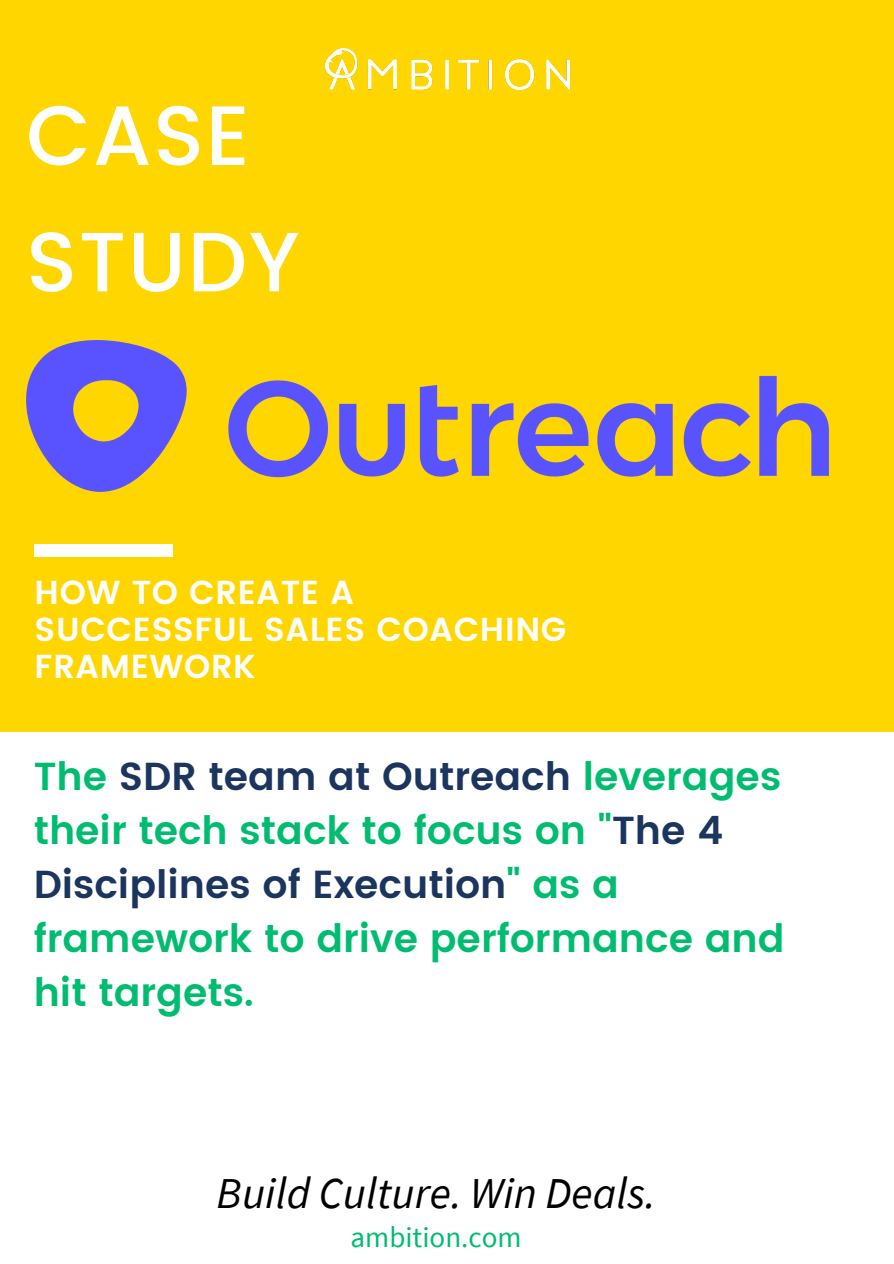
<style>
.page{position:relative;width:894px;height:1264px;background:#fff}
.page>*{position:absolute;margin:0;border:0;box-sizing:border-box;transform-origin:0 0}
.t1{font:500 84px "Poppins";letter-spacing:.02em;color:#fff}
.t2{font:italic 44.1px "Source Sans Pro";color:#000}
.t3{font:600 39px/54px "Poppins";color:#00bc70}
.t4{font:600 33.3px/36.8px "Poppins";letter-spacing:.02em;color:#fff}
.t5{font:29.1px "Source Sans Pro";color:#00bc70}
.s1{color:#1c355e}
</style>
<div class="page">
<div style="left:0;top:0;width:893px;height:731px;background:#ffd600"></div>
<div style="left:35px;top:544px;width:138px;height:13px;background:#fff"></div>
<img style="left:26px;top:340px;width:802px;height:151px">
<img style="left:325px;top:48px;width:244px;height:42px">
<p class="t1" style="left:26px;top:87px;width:225px">CASE</p>
<p class="t1" style="left:26px;top:213px;width:275px">STUDY</p>
<p class="t4" style="left:35px;top:574px;width:533px">HOW TO CREATE A<br>SUCCESSFUL SALES COACHING<br>FRAMEWORK</p>
<p class="t3" style="left:34px;top:749px;width:752px">The <span class="s1">SDR team at Outreach</span> leverages their tech stack to focus on "<span class="s1">The 4<br>Disciplines of Execution</span>" as a framework to drive performance and hit targets.</p>
<p class="t2" style="left:216px;top:1164px;width:441px">Build Culture. Win Deals.</p>
<p class="t5" style="left:350px;top:1217px;width:172px">ambition.com</p>
</div>
